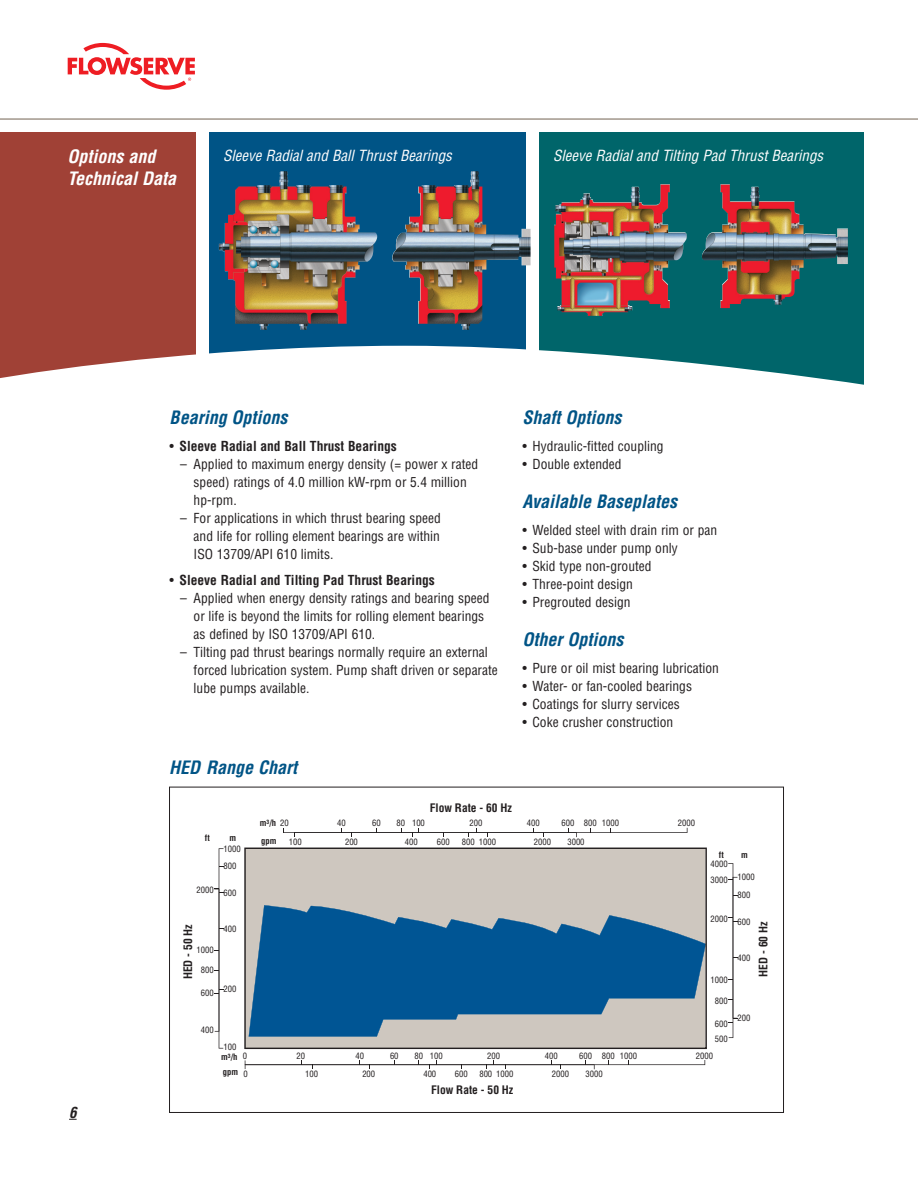
<style>
.page{position:relative;width:918px;height:1188px;background:#fff}
.page>*{position:absolute;margin:0;border:0;box-sizing:border-box;transform-origin:0 0}
.PB-Sub_Header{font:italic 700 condensed 18px "Helvetica LT Std";color:#005486}
.PB-Page_Title_White{font:italic 700 condensed 18px/21.6px "Helvetica LT Std";color:#fff}
.PB-Product_Caption{font:italic condensed 15px "Helvetica LT Std";color:#fff}
.t1{font:italic 700 condensed 15px "Helvetica LT Std";color:#231f20}
.t2{font:condensed 13.5px/18px "Helvetica LT Std";color:#231f20}
.t3{font:700 condensed 13.5px "Helvetica LT Std";color:#231f20}
.t4{font:700 condensed 11.55px "Helvetica LT Std";color:#231f20}
.t5{font:condensed 8.55px/17.2px "Helvetica LT Std";color:#231f20}
.t6{font:700 condensed 8.55px/14.2px "Helvetica LT Std";color:#231f20}
.s1{font-weight:400}
</style>
<div class="page">
<svg style="left:540px;top:132px;width:324px;height:214px;background:#1b6466"></svg>
<div style="left:209px;top:132px;width:317px;height:261px;background:#005486"></div>
<img style="left:219px;top:171px;width:312px;height:159px">
<div style="left:0;top:132px;width:195px;height:251px;background:#a04136"></div>
<hr style="left:0;top:119px;width:918px;height:1px;background:#a1968b">
<svg style="left:68px;top:43px;width:127px;height:47px"></svg>
<svg style="left:0;top:346px;width:864px;height:47px;fill:#fff"></svg>
<img style="left:554px;top:184px;width:174px;height:132px">
<svg style="left:214px;top:848px;width:10px;height:201px"></svg>
<svg style="left:244px;top:848px;width:463px;height:201px;background:#6b8fa8"></svg>
<svg style="left:245px;top:1060px;width:460px;height:9px"></svg>
<svg style="left:728px;top:863px;width:9px;height:175px"></svg>
<svg style="left:283px;top:828px;width:405px;height:9px"></svg>
<p class="PB-Page_Title_White" style="left:68px;top:146px;width:110px">Options and<br>Technical Data</p>
<p class="PB-Product_Caption" style="left:553px;top:146px;width:272px">Sleeve Radial and Tilting Pad Thrust Bearings</p>
<p class="PB-Product_Caption" style="left:223px;top:146px;width:230px">Sleeve Radial and Ball Thrust Bearings</p>
<p class="PB-Sub_Header" style="left:170px;top:406px;width:119px">Bearing Options</p>
<p class="t3" style="left:170px;top:437px;width:229px"><span class="s1">•</span> Sleeve Radial and Ball Thrust Bearings</p>
<p class="t2" style="left:194px;top:455px;width:286px;text-indent:-13px">– Applied to maximum energy density (= power x rated speed) ratings of 4.0 million kW-rpm or 5.4 million hp-rpm.</p>
<p class="t2" style="left:194px;top:509px;width:249px;text-align:justify;text-indent:-14px">– For applications in which thrust bearing speed and life for rolling element bearings are within ISO 13709/API 610 limits.</p>
<p class="t3" style="left:170px;top:572px;width:267px"><span class="s1">•</span> Sleeve Radial and Tilting Pad Thrust Bearings</p>
<p class="t2" style="left:194px;top:589px;width:297px;text-indent:-13px">– Applied when energy density ratings and bearing speed or life is beyond the limits for rolling element bearings as defined by ISO 13709/API 610.</p>
<p class="t2" style="left:194px;top:643px;width:306px;text-indent:-13px">– Tilting pad thrust bearings normally require an external forced lubrication system. Pump shaft driven or separate lube pumps available.</p>
<p class="PB-Sub_Header" style="left:523px;top:406px;width:100px">Shaft Options</p>
<p class="t2" style="left:523px;top:437px;width:143px">• Hydraulic-fitted coupling</p>
<p class="t2" style="left:523px;top:455px;width:101px">• Double extended</p>
<p class="PB-Sub_Header" style="left:523px;top:490px;width:156px">Available Baseplates</p>
<p class="t2" style="left:523px;top:521px;width:196px">• Welded steel with drain rim or pan</p>
<p class="t2" style="left:523px;top:539px;width:157px">• Sub-base under pump only</p>
<p class="t2" style="left:523px;top:557px;width:131px">• Skid type non-grouted</p>
<p class="t2" style="left:523px;top:575px;width:112px">• Three-point design</p>
<p class="t2" style="left:523px;top:593px;width:110px">• Pregrouted design</p>
<p class="PB-Sub_Header" style="left:523px;top:628px;width:102px">Other Options</p>
<p class="t2" style="left:523px;top:659px;width:198px">• Pure or oil mist bearing lubrication</p>
<p class="t2" style="left:523px;top:677px;width:171px">• Water- or fan-cooled bearings</p>
<p class="t2" style="left:523px;top:695px;width:159px">• Coatings for slurry services</p>
<p class="t2" style="left:523px;top:713px;width:152px">• Coke crusher construction</p>
<p class="PB-Sub_Header" style="left:169px;top:756px;width:129px">HED Range Chart</p>
<p class="t4" style="left:430px;top:801px;width:84px">Flow Rate - 60 Hz</p>
<p class="t6" style="left:260px;top:815px;width:18px;line-height:17.4px">m<sup>3</sup>/h gpm</p>
<p class="t5" style="left:280px;top:815px;width:10px">20</p>
<p class="t5" style="left:337px;top:815px;width:10px">40</p>
<p class="t5" style="left:372px;top:815px;width:10px">60</p>
<p class="t5" style="left:396px;top:815px;width:30px">80 100</p>
<p class="t5" style="left:469px;top:815px;width:14px">200</p>
<p class="t5" style="left:527px;top:815px;width:14px">400</p>
<p class="t5" style="left:561px;top:815px;width:59px">600 800 1000</p>
<p class="t5" style="left:678px;top:815px;width:19px">2000</p>
<p class="t5" style="left:289px;top:833px;width:14px">100</p>
<p class="t5" style="left:345px;top:833px;width:14px">200</p>
<p class="t5" style="left:405px;top:833px;width:14px">400</p>
<p class="t5" style="left:437px;top:833px;width:14px">600</p>
<p class="t5" style="left:462px;top:833px;width:36px">800 1000</p>
<p class="t5" style="left:534px;top:833px;width:19px">2000</p>
<p class="t5" style="left:567px;top:833px;width:19px">3000</p>
<p class="t6" style="left:205px;top:831px;width:6px">ft</p>
<p class="t6" style="left:229px;top:831px;width:8px">m</p>
<p class="t5" style="left:224px;top:840px;width:19px">1000<br>800</p>
<p class="t5" style="left:224px;top:884px;width:14px">600</p>
<p class="t5" style="left:224px;top:920px;width:14px">400</p>
<p class="t6" style="left:719px;top:848px;width:6px">ft</p>
<p class="t6" style="left:741px;top:848px;width:8px">m</p>
<p class="t5" style="left:711px;top:856px;width:19px;line-height:15.8px">4000<br>3000</p>
<p class="t5" style="left:711px;top:910px;width:19px">2000</p>
<p class="t5" style="left:738px;top:869px;width:19px">1000<br>800</p>
<p class="t5" style="left:738px;top:913px;width:14px">600</p>
<p class="t5" style="left:738px;top:949px;width:14px">400</p>
<p class="t5" style="left:197px;top:881px;width:19px">2000</p>
<p class="t4" style="left:181px;top:979px;width:57px;rotate:-90deg">HED - 50 Hz</p>
<p class="t4" style="left:756px;top:977px;width:57px;rotate:-90deg">HED - 60 Hz</p>
<p class="t5" style="left:197px;top:941px;width:19px">1000</p>
<p class="t5" style="left:201px;top:961px;width:14px">800</p>
<p class="t5" style="left:201px;top:984px;width:14px">600</p>
<p class="t5" style="left:201px;top:1022px;width:14px">400</p>
<p class="t5" style="left:711px;top:972px;width:19px">1000</p>
<p class="t5" style="left:715px;top:992px;width:14px">800</p>
<p class="t5" style="left:715px;top:1016px;width:14px;line-height:15.8px">600<br>500</p>
<p class="t5" style="left:224px;top:981px;width:14px">200</p>
<p class="t5" style="left:738px;top:1009px;width:14px">200</p>
<p class="t5" style="left:224px;top:1038px;width:14px">100</p>
<p class="t5" style="left:243px;top:1047px;width:6px">0</p>
<p class="t5" style="left:297px;top:1047px;width:10px">20</p>
<p class="t5" style="left:356px;top:1047px;width:10px">40</p>
<p class="t5" style="left:390px;top:1047px;width:10px">60</p>
<p class="t5" style="left:414px;top:1047px;width:30px">80 100</p>
<p class="t5" style="left:487px;top:1047px;width:14px">200</p>
<p class="t5" style="left:545px;top:1047px;width:14px">400</p>
<p class="t5" style="left:579px;top:1047px;width:59px">600 800 1000</p>
<p class="t5" style="left:696px;top:1047px;width:19px">2000</p>
<p class="t5" style="left:243px;top:1065px;width:6px">0</p>
<p class="t5" style="left:305px;top:1065px;width:14px">100</p>
<p class="t5" style="left:362px;top:1065px;width:14px">200</p>
<p class="t5" style="left:423px;top:1065px;width:14px">400</p>
<p class="t5" style="left:455px;top:1065px;width:14px">600</p>
<p class="t5" style="left:479px;top:1065px;width:36px">800 1000</p>
<p class="t5" style="left:552px;top:1065px;width:19px">2000</p>
<p class="t5" style="left:586px;top:1065px;width:19px">3000</p>
<p class="t6" style="left:221px;top:1050px;width:18px">m<sup>3</sup>/h gpm</p>
<p class="t1" style="left:69px;top:1103px;width:9px">6</p>
<p class="t4" style="left:431px;top:1083px;width:84px">Flow Rate - 50 Hz</p>
</div>
